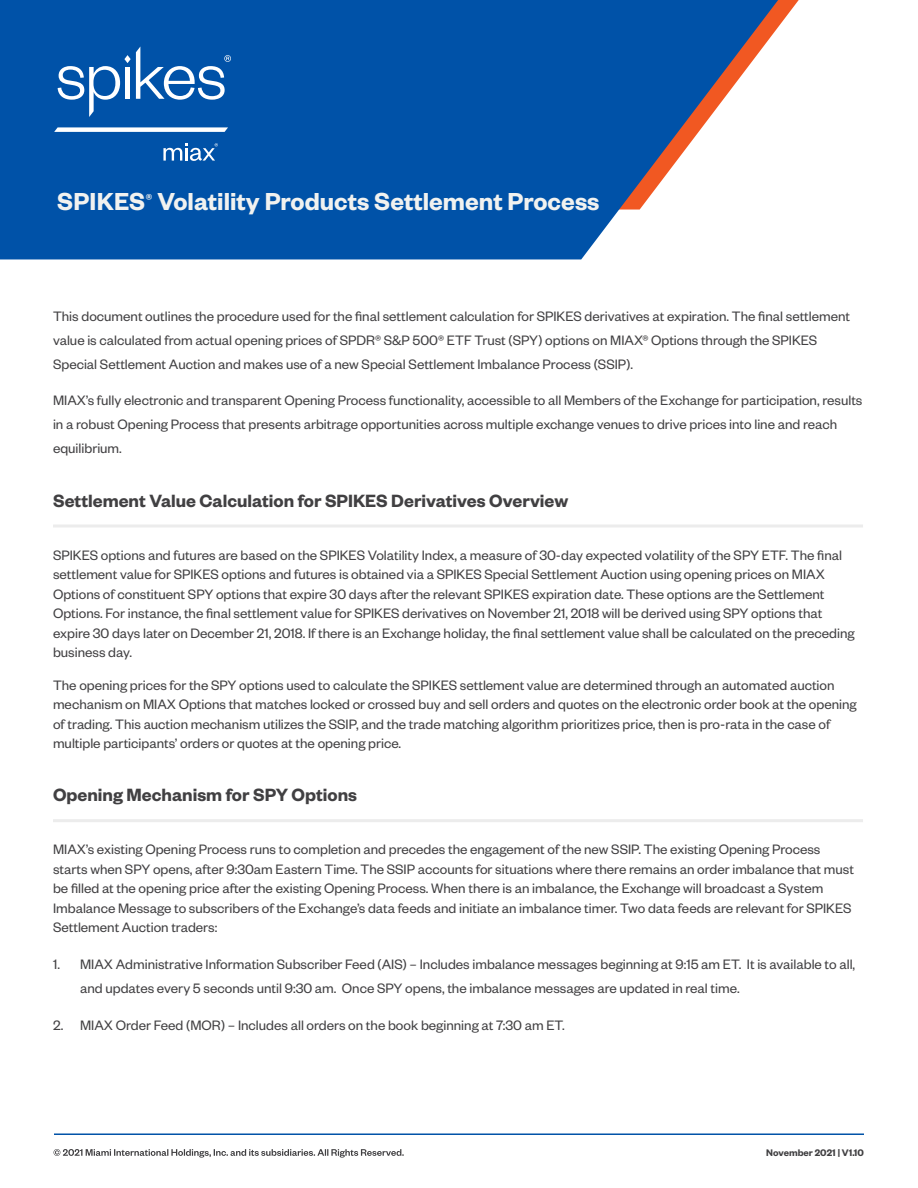
<style>
.page{position:relative;width:918px;height:1188px;background:#fff}
.page>*{position:absolute;margin:0;border:0;box-sizing:border-box;transform-origin:0 0}
.t1{font:600 27px "Founders Grotesk";color:#f1f2f0}
.t2{font:600 19.5px "Founders Grotesk";color:#414042}
.t3{font:15px/19.5px "Founders Grotesk";color:#414042}
.t4{font:600 10.5px "Founders Grotesk";color:#414042}
</style>
<div class="page">
<svg style="left:54px;top:1149px;width:350px;height:9px"></svg>
<hr style="left:54px;top:1133px;width:810px;height:2px;background:#0052a8">
<hr style="left:53px;top:525px;width:810px;height:3px;background:#ececec">
<hr style="left:53px;top:819px;width:810px;height:3px;background:#ececec">
<svg style="left:0;top:0;width:778px;height:259px;background:#2266af"></svg>
<svg style="left:54px;top:127px;width:174px;height:5px"></svg>
<svg style="left:58px;top:46px;width:173px;height:71px;background:#2e71b7"></svg>
<svg style="left:163px;top:143px;width:55px;height:18px"></svg>
<h1 class="t1" style="left:57px;top:185px;width:544px">SPIKES<sup>®</sup> Volatility Products Settlement Process</h1>
<p class="t3" style="left:53px;top:303px;width:799px;line-height:24px">This document outlines the procedure used for the final settlement calculation for SPIKES derivatives at expiration. The final settlement value is calculated from actual opening prices of SPDR® S&amp;P 500® ETF Trust (SPY) options on MIAX® Options through the SPIKES<br>Special Settlement Auction and makes use of a new Special Settlement Imbalance Process (SSIP).</p>
<p class="t3" style="left:53px;top:388px;width:811px;line-height:24px">MIAX’s fully electronic and transparent Opening Process functionality, accessible to all Members of the Exchange for participation, results in a robust Opening Process that presents arbitrage opportunities across multiple exchange venues to drive prices into line and reach equilibrium.</p>
<h2 class="t2" style="left:53px;top:488px;width:517px">Settlement Value Calculation for SPIKES Derivatives Overview</h2>
<p class="t3" style="left:53px;top:544px;width:803px">SPIKES options and futures are based on the SPIKES Volatility Index, a measure of 30-day expected volatility of the SPY ETF. The final settlement value for SPIKES options and futures is obtained via a SPIKES Special Settlement Auction using opening prices on MIAX Options of constituent SPY options that expire 30 days after the relevant SPIKES expiration date. These options are the Settlement Options. For instance, the final settlement value for SPIKES derivatives on November 21, 2018 will be derived using SPY options that expire 30 days later on December 21, 2018. If there is an Exchange holiday, the final settlement value shall be calculated on the preceding business day.</p>
<p class="t3" style="left:53px;top:674px;width:805px">The opening prices for the SPY options used to calculate the SPIKES settlement value are determined through an automated auction mechanism on MIAX Options that matches locked or crossed buy and sell orders and quotes on the electronic order book at the opening of trading. This auction mechanism utilizes the SSIP, and the trade matching algorithm prioritizes price, then is pro-rata in the case of multiple participants’ orders or quotes at the opening price.</p>
<h2 class="t2" style="left:53px;top:783px;width:306px">Opening Mechanism for SPY Options</h2>
<p class="t3" style="left:53px;top:839px;width:802px">MIAX’s existing Opening Process runs to completion and precedes the engagement of the new SSIP. The existing Opening Process starts when SPY opens, after 9:30am Eastern Time. The SSIP accounts for situations where there remains an order imbalance that must be filled at the opening price after the existing Opening Process. When there is an imbalance, the Exchange will broadcast a System Imbalance Message to subscribers of the Exchange’s data feeds and initiate an imbalance timer. Two data feeds are relevant for SPIKES Settlement Auction traders:</p>
<p class="t3" style="left:80px;top:952px;width:777px;line-height:24px;text-indent:-27px">1. MIAX Administrative Information Subscriber Feed (AIS) – Includes imbalance messages beginning at 9:15 am ET. It is available to all, and updates every 5 seconds until 9:30 am. Once SPY opens, the imbalance messages are updated in real time.</p>
<p class="t3" style="left:53px;top:1015px;width:513px">2. MIAX Order Feed (MOR) – Includes all orders on the book beginning at 7:30 am ET.</p>
<p class="t4" style="left:766px;top:1146px;width:99px">November 2021 | V1.10</p>
</div>
